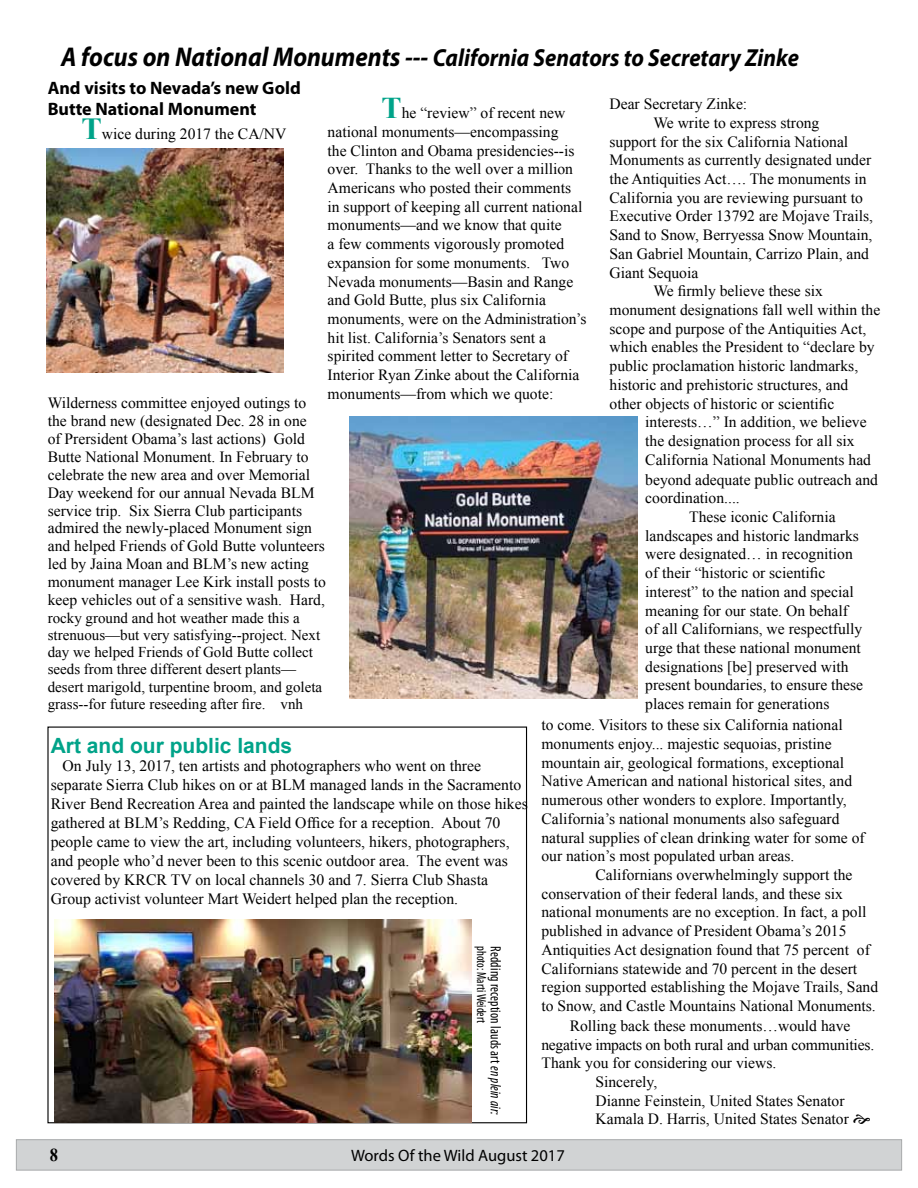
<style>
.page{position:relative;width:918px;height:1188px;background:#fff}
.page>*{position:absolute;margin:0;border:0;box-sizing:border-box;transform-origin:0 0}
.t1{font:italic 700 24.75px "Myriad Pro";color:#000;scale:.91 1}
.t2{font:700 21px "Arial";color:#00a389}
.t3{font:700 18.15px "Times New Roman";color:#000;scale:.91 1}
.t4{font:700 18px/20.7px "Myriad Pro";color:#000}
.t5{font:16.5px "Myriad Pro";color:#000}
.t6{font:15.75px/18.9px "Times New Roman";color:#000}
.t7{font:15.6px/18.8px "Times New Roman";color:#000}
.t8{font:15px/17.2px "Times New Roman";color:#000}
.t9{font:condensed 14.85px "Myriad Pro";letter-spacing:.01em;color:#000;scale:.91 1}
.t10{font:condensed 13.2px "Myriad Pro";color:#000;scale:.91 1}
.s1{font-size:27.15px}
.s2{font-size:26.4px}
.s3{font-weight:700;font-size:30.6px;color:#00a389}
.s4{font-weight:700;font-size:30.15px;color:#00a389}
.s5{font-size:16.5px}
.s6{font-style:italic}
</style>
<div class="page">
<div style="left:16px;top:1140px;width:886px;height:30px;background:#d1d3d4;border:1px solid #a8aaab"></div>
<img style="left:54px;top:920px;width:417px;height:202px">
<img style="left:350px;top:417px;width:288px;height:282px">
<img style="left:46px;top:148px;width:237px;height:225px">
<h1 class="t1" style="left:61px;top:42px;width:812px"><span class="s1">A focus on National Monuments</span> <span class="s2">---</span> California Senators to Secretary Zinke</h1>
<p class="t4" style="left:48px;top:77px;width:255px">And visits to Nevada’s new Gold<br>Butte National Monument</p>
<p class="t7" style="left:81px;top:124px;width:206px"><span class="s3">T</span>wice during 2017 the CA/NV</p>
<p class="t7" style="left:328px;top:103px;width:260px;text-indent:54px"><span class="s4">T</span>he “review” of recent new national monuments—encompassing<br>the Clinton and Obama presidencies--is over. Thanks to the well over a million Americans who posted their comments in support of keeping all current national monuments—and we know that quite<br>a few comments vigorously promoted expansion for some monuments. Two Nevada monuments—Basin and Range and Gold Butte, plus six California monuments, were on the Administration’s hit list. California’s Senators sent a spirited comment letter to Secretary of Interior Ryan Zinke about the California monuments—from which we quote:</p>
<p class="t7" style="left:610px;top:94px;width:139px">Dear Secretary Zinke:</p>
<p class="t7" style="left:653px;top:113px;width:167px">We write to express strong</p>
<p class="t7" style="left:610px;top:132px;width:240px">support for the six California National</p>
<p class="t7" style="left:610px;top:150px;width:263px">Monuments as currently designated under</p>
<p class="t7" style="left:610px;top:169px;width:259px">the Antiquities Act…. The monuments in</p>
<p class="t7" style="left:610px;top:188px;width:255px">California you are reviewing pursuant to</p>
<p class="t7" style="left:610px;top:207px;width:265px">Executive Order 13792 are Mojave Trails,</p>
<p class="t7" style="left:610px;top:225px;width:264px">Sand to Snow, Berryessa Snow Mountain,</p>
<p class="t7" style="left:610px;top:244px;width:261px">San Gabriel Mountain, Carrizo Plain, and</p>
<p class="t7" style="left:610px;top:263px;width:90px">Giant Sequoia</p>
<p class="t7" style="left:653px;top:281px;width:171px">We firmly believe these six</p>
<p class="t7" style="left:610px;top:300px;width:272px">monument designations fall well within the</p>
<p class="t7" style="left:610px;top:319px;width:258px">scope and purpose of the Antiquities Act,</p>
<p class="t7" style="left:610px;top:338px;width:267px">which enables the President to “declare by</p>
<p class="t7" style="left:610px;top:356px;width:250px">public proclamation historic landmarks,</p>
<p class="t7" style="left:610px;top:375px;width:240px">historic and prehistoric structures, and</p>
<p class="t7" style="left:610px;top:394px;width:226px">other objects of historic or scientific</p>
<p class="t7" style="left:645px;top:413px;width:223px">interests…” In addition, we believe</p>
<p class="t7" style="left:645px;top:431px;width:211px">the designation process for all six</p>
<p class="t7" style="left:645px;top:450px;width:227px">California National Monuments had</p>
<p class="t7" style="left:645px;top:470px;width:234px">beyond adequate <span class="s5">p</span>ublic outreach and</p>
<p class="t7" style="left:645px;top:488px;width:96px">coordination....</p>
<p class="t7" style="left:689px;top:507px;width:148px">These iconic California</p>
<p class="t7" style="left:645px;top:526px;width:215px">landscapes and historic landmarks</p>
<p class="t7" style="left:645px;top:545px;width:209px">were designated… in recognition</p>
<p class="t7" style="left:645px;top:563px;width:182px">of their “historic or scientific</p>
<p class="t7" style="left:645px;top:582px;width:210px">interest” to the nation and special</p>
<p class="t7" style="left:645px;top:601px;width:204px">meaning for our state. On behalf</p>
<p class="t7" style="left:645px;top:620px;width:219px">of all Californians, we respectfully</p>
<p class="t7" style="left:645px;top:638px;width:217px">urge that these national monument</p>
<p class="t7" style="left:645px;top:657px;width:205px">designations [be] preserved with</p>
<p class="t7" style="left:645px;top:675px;width:219px">present boundaries, to ensure these</p>
<p class="t7" style="left:645px;top:694px;width:186px">places remain for generations</p>
<p class="t7" style="left:541px;top:715px;width:325px">to come. Visitors to these six California national monuments enjoy... majestic sequoias, pristine mountain air, geological formations, exceptional Native American and national historical sites, and numerous other wonders to explore. Importantly, California’s national monuments also safeguard natural supplies of clean drinking water for some of our nation’s most populated urban areas.</p>
<p class="t7" style="left:595px;top:865px;width:258px">Californians overwhelmingly support the</p>
<p class="t7" style="left:541px;top:884px;width:303px">conservation of their federal lands, and these six</p>
<p class="t7" style="left:541px;top:903px;width:326px">national monuments are no exception. In fact, a poll</p>
<p class="t7" style="left:541px;top:921px;width:307px">published in advance of President Obama’s 2015</p>
<p class="t7" style="left:541px;top:940px;width:330px">Antiquities Act designation found that 75 percent of</p>
<p class="t7" style="left:541px;top:959px;width:317px">Californians statewide and 70 percent in the desert</p>
<p class="t7" style="left:541px;top:977px;width:338px">region supported establishing the Mojave Trails, Sand</p>
<p class="t7" style="left:541px;top:996px;width:336px">to Snow, and Castle Mountains National Monuments.</p>
<p class="t7" style="left:570px;top:1016px;width:282px">Rolling back these monuments…would have</p>
<p class="t7" style="left:541px;top:1035px;width:334px">negative impacts on both rural and urban communities.</p>
<p class="t7" style="left:541px;top:1053px;width:236px">Thank you for considering our views.</p>
<p class="t7" style="left:596px;top:1072px;width:63px">Sincerely,</p>
<p class="t7" style="left:596px;top:1091px;width:251px">Dianne Feinstein, United States Senator</p>
<p class="t7" style="left:596px;top:1109px;width:255px">Kamala D. Harris, United States Senator</p>
<p class="t7" style="left:48px;top:393px;width:280px;line-height:18px">Wilderness committee enjoyed outings to the brand new (designated Dec. 28 in one<br>of Prersident Obama’s last actions) Gold Butte National Monument. In February to celebrate the new area and over Memorial Day weekend for our annual Nevada BLM service trip. Six Sierra Club participants admired the newly-placed Monument sign and helped Friends of Gold Butte volunteers led by Jaina Moan and BLM’s new acting monument manager Lee Kirk install posts to keep vehicles out of a sensitive wash. Hard,</p>
<p class="t8" style="left:48px;top:609px;width:276px">rocky ground and hot weather made this a strenuous—but very satisfying--project. Next day we helped Friends of Gold Butte collect seeds from three different desert plants— desert marigold, turpentine broom, and goleta grass--for future reseeding after fire. vnh</p>
<h2 class="t2" style="left:51px;top:731px;width:243px">Art and our public lands</h2>
<p class="t6" style="left:51px;top:756px;width:479px;text-indent:12px">On July 13, 2017, ten artists and photographers who went on three separate Sierra Club hikes on or at BLM managed lands in the Sacramento River Bend Recreation Area and painted the landscape while on those hikes gathered at BLM’s Redding, CA Field Office for a reception. About 70 people came to view the art, including volunteers, hikers, photographers, and people who’d never been to this scenic outdoor area. The event was covered by KRCR TV on local channels 30 and 7. Sierra Club Shasta Group activist volunteer Mart Weidert helped plan the reception.</p>
<p class="t10" style="left:490px;top:946px;width:86px;rotate:90deg">photo: Marti Weidert</p>
<p class="t9" style="left:505px;top:946px;width:187px;rotate:90deg">Redding reception lauds art <span class="s6">en plein air:</span></p>
<p class="t3" style="left:50px;top:1143px;width:11px">8</p>
<p class="t5" style="left:351px;top:1146px;width:215px">Words Of the Wild August 2017</p>
</div>
